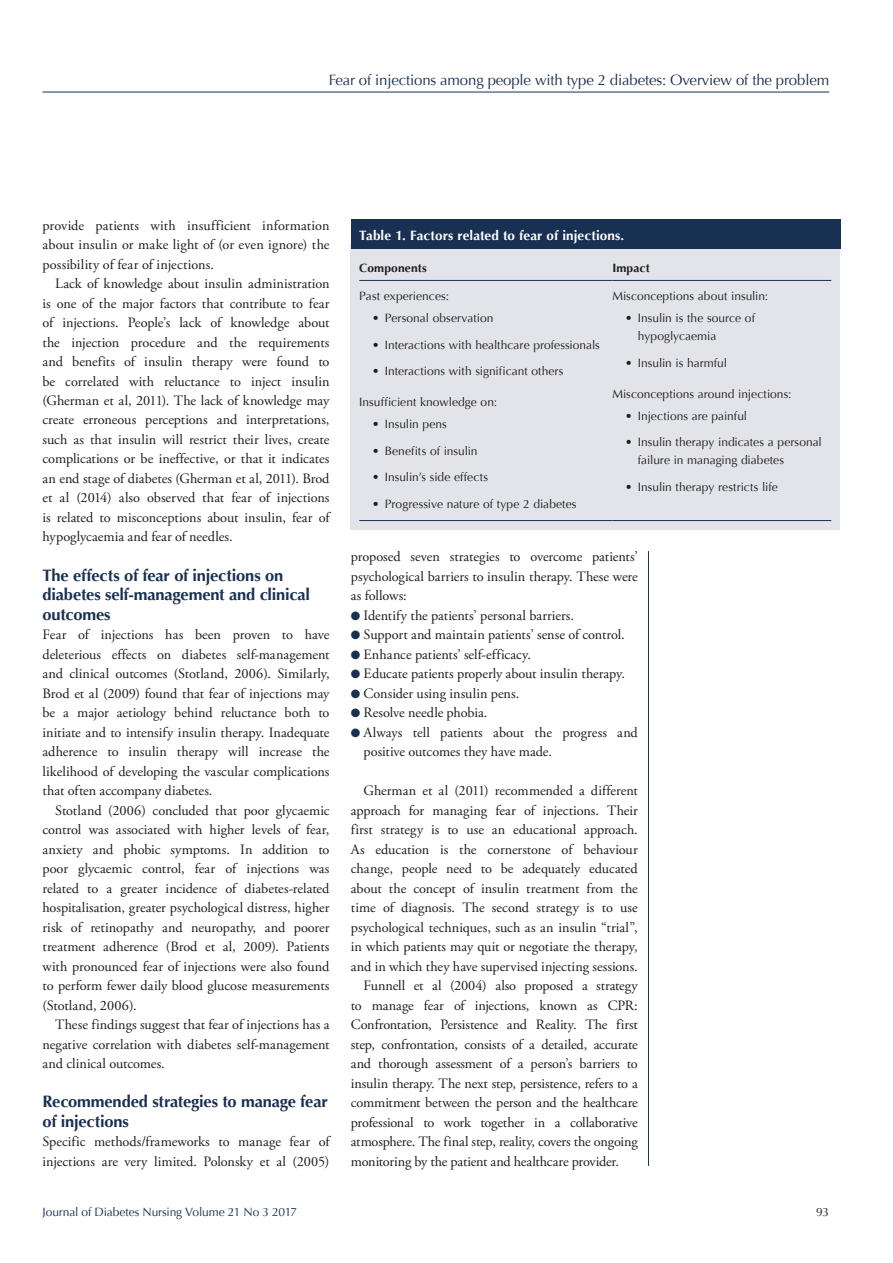
<style>
.page{position:relative;width:893px;height:1263px;background:#fff}
.page>*{position:absolute;margin:0;border:0;box-sizing:border-box;transform-origin:0 0}
.t1{font:700 16.5px/19.5px "Optima";letter-spacing:-.01em;color:#183052}
.t2{font:15px "Optima";letter-spacing:-.01em;color:#183052}
.t3{font:14.25px/19.5px "Adobe Garamond Pro";letter-spacing:-.005em;color:#1d1d1b;text-align:justify}
.t4{font:700 13.5px "Optima";letter-spacing:.005em;color:#fff}
.t5{font:12px/18px "Optima";color:#1d1d1b}
.t6{font:12px "Optima";letter-spacing:-.015em;color:#183052}
.t7{font:700 12px "Optima";letter-spacing:.015em;color:#1d1d1b}
.s1{color:#183052}
</style>
<div class="page">
<hr style="left:43px;top:92px;width:786px;height:1px;background:#183052">
<hr style="left:648px;top:551px;width:1px;height:615px;background:#183052">
<div style="left:351px;top:244px;width:489px;height:285px;background:#e3e3ea"></div>
<hr style="left:359px;top:280px;width:253px;height:1px;background:#183052">
<hr style="left:612px;top:280px;width:219px;height:1px;background:#183052">
<hr style="left:359px;top:520px;width:253px;height:1px;background:#183052">
<hr style="left:612px;top:520px;width:219px;height:1px;background:#183052">
<div style="left:351px;top:219px;width:489px;height:30px;background:#183052"></div>
<p class="t2" style="left:329px;top:71px;width:502px">Fear of injections among people with type 2 diabetes: Overview of the problem</p>
<p class="t3" style="left:43px;top:216px;width:289px">provide patients with insufficient information about insulin or make light of (or even ignore) the possibility of fear of injections.</p>
<p class="t3" style="left:43px;top:274px;width:289px;text-indent:13px">Lack of knowledge about insulin administration is one of the major factors that contribute to fear of injections. People’s lack of knowledge about the injection procedure and the requirements and benefits of insulin therapy were found to be correlated with reluctance to inject insulin (Gherman et al, 2011). The lack of knowledge may create erroneous perceptions and interpretations, such as that insulin will restrict their lives, create complications or be ineffective, or that it indicates an end stage of diabetes (Gherman et al, 2011). Brod et al (2014) also observed that fear of injections is related to misconceptions about insulin, fear of hypoglycaemia and fear of needles.</p>
<p class="t1" style="left:43px;top:565px;width:269px">The effects of fear of injections on diabetes self-management and clinical outcomes</p>
<p class="t3" style="left:43px;top:625px;width:289px">Fear of injections has been proven to have deleterious effects on diabetes self-management and clinical outcomes (Stotland, 2006). Similarly, Brod et al (2009) found that fear of injections may be a major aetiology behind reluctance both to initiate and to intensify insulin therapy. Inadequate adherence to insulin therapy will increase the likelihood of developing the vascular complications that often accompany diabetes.</p>
<p class="t3" style="left:43px;top:801px;width:289px;text-indent:13px">Stotland (2006) concluded that poor glycaemic control was associated with higher levels of fear, anxiety and phobic symptoms. In addition to poor glycaemic control, fear of injections was related to a greater incidence of diabetes-related hospitalisation, greater psychological distress, higher risk of retinopathy and neuropathy, and poorer treatment adherence (Brod et al, 2009). Patients with pronounced fear of injections were also found to perform fewer daily blood glucose measurements (Stotland, 2006).</p>
<p class="t3" style="left:43px;top:1015px;width:289px;text-indent:13px">These findings suggest that fear of injections has a negative correlation with diabetes self-management and clinical outcomes.</p>
<p class="t1" style="left:43px;top:1092px;width:287px">Recommended strategies to manage fear of injections</p>
<p class="t3" style="left:43px;top:1132px;width:289px">Specific methods/frameworks to manage fear of injections are very limited. Polonsky et al (2005)</p>
<p class="t4" style="left:359px;top:228px;width:267px">Table 1. Factors related to fear of injections.</p>
<p class="t7" style="left:359px;top:261px;width:69px">Components</p>
<p class="t7" style="left:612px;top:261px;width:39px">Impact</p>
<p class="t5" style="left:359px;top:287px;width:91px">Past experiences:</p>
<p class="t5" style="left:372px;top:309px;width:123px">• Personal observation</p>
<p class="t5" style="left:372px;top:336px;width:229px">• Interactions with healthcare professionals</p>
<p class="t5" style="left:372px;top:362px;width:193px">• Interactions with significant others</p>
<p class="t5" style="left:359px;top:393px;width:139px">Insufficient knowledge on:</p>
<p class="t5" style="left:372px;top:415px;width:76px">• Insulin pens</p>
<p class="t5" style="left:372px;top:442px;width:107px">• Benefits of insulin</p>
<p class="t5" style="left:372px;top:468px;width:118px">• Insulin’s side effects</p>
<p class="t5" style="left:372px;top:495px;width:206px">• Progressive nature of type 2 diabetes</p>
<p class="t5" style="left:612px;top:287px;width:157px">Misconceptions about insulin:</p>
<p class="t5" style="left:638px;top:309px;width:119px;text-indent:-13px">• Insulin is the source of hypoglycaemia</p>
<p class="t5" style="left:625px;top:354px;width:104px">• Insulin is harmful</p>
<p class="t5" style="left:612px;top:385px;width:181px">Misconceptions around injections:</p>
<p class="t5" style="left:625px;top:407px;width:124px">• Injections are painful</p>
<p class="t5" style="left:638px;top:433px;width:186px;text-indent:-13px">• Insulin therapy indicates a personal failure in managing diabetes</p>
<p class="t5" style="left:625px;top:478px;width:154px">• Insulin therapy restricts life</p>
<p class="t3" style="left:351px;top:547px;width:289px">proposed seven strategies to overcome patients’ psychological barriers to insulin therapy. These were as follows:</p>
<p class="t3" style="left:351px;top:606px;width:225px"><span class="s1">●</span> Identify the patients’ personal barriers.</p>
<p class="t3" style="left:351px;top:625px;width:276px"><span class="s1">●</span> Support and maintain patients’ sense of control.</p>
<p class="t3" style="left:351px;top:645px;width:182px"><span class="s1">●</span> Enhance patients’ self-efficacy.</p>
<p class="t3" style="left:351px;top:664px;width:276px"><span class="s1">●</span> Educate patients properly about insulin therapy.</p>
<p class="t3" style="left:351px;top:684px;width:170px"><span class="s1">●</span> Consider using insulin pens.</p>
<p class="t3" style="left:351px;top:703px;width:138px"><span class="s1">●</span> Resolve needle phobia.</p>
<p class="t3" style="left:364px;top:723px;width:276px;text-indent:-13px"><span class="s1">●</span> Always tell patients about the progress and positive outcomes they have made.</p>
<p class="t3" style="left:364px;top:781px;width:276px">Gherman et al (2011) recommended a different</p>
<p class="t3" style="left:351px;top:801px;width:289px">approach for managing fear of injections. Their</p>
<p class="t3" style="left:351px;top:820px;width:289px">first strategy is to use an educational approach.</p>
<p class="t3" style="left:351px;top:840px;width:288px">As education is the cornerstone of behaviour</p>
<p class="t3" style="left:351px;top:859px;width:289px">change, people need to be adequately educated</p>
<p class="t3" style="left:351px;top:879px;width:289px">about the concept of insulin treatment from the</p>
<p class="t3" style="left:351px;top:898px;width:289px">time of diagnosis. The second strategy is to use</p>
<p class="t3" style="left:351px;top:918px;width:288px">psychological techniques, such as an insulin “trial”,</p>
<p class="t3" style="left:351px;top:937px;width:288px">in which patients may quit or negotiate the therapy,</p>
<p class="t3" style="left:351px;top:957px;width:289px">and in which they have supervised injecting sessions.</p>
<p class="t3" style="left:364px;top:976px;width:276px">Funnell et al (2004) also proposed a strategy</p>
<p class="t3" style="left:351px;top:996px;width:289px">to manage fear of injections, known as CPR:</p>
<p class="t3" style="left:351px;top:1015px;width:289px">Confrontation, Persistence and Reality. The first</p>
<p class="t3" style="left:351px;top:1035px;width:289px">step, confrontation, consists of a detailed, accurate</p>
<p class="t3" style="left:351px;top:1054px;width:289px">and thorough assessment of a person’s barriers to</p>
<p class="t3" style="left:351px;top:1074px;width:289px">insulin therapy. The next step, persistence, refers to a</p>
<p class="t3" style="left:351px;top:1093px;width:289px">commitment between the person and the healthcare</p>
<p class="t3" style="left:351px;top:1113px;width:288px">professional to work together in a collaborative</p>
<p class="t3" style="left:351px;top:1132px;width:289px">atmosphere. The final step, reality, covers the ongoing</p>
<p class="t3" style="left:351px;top:1152px;width:270px">monitoring by the patient and healthcare provider.</p>
<p class="t6" style="left:43px;top:1205px;width:256px">Journal of Diabetes Nursing Volume 21 No 3 2017</p>
<p class="t5" style="left:816px;top:1203px;width:14px">93</p>
</div>
